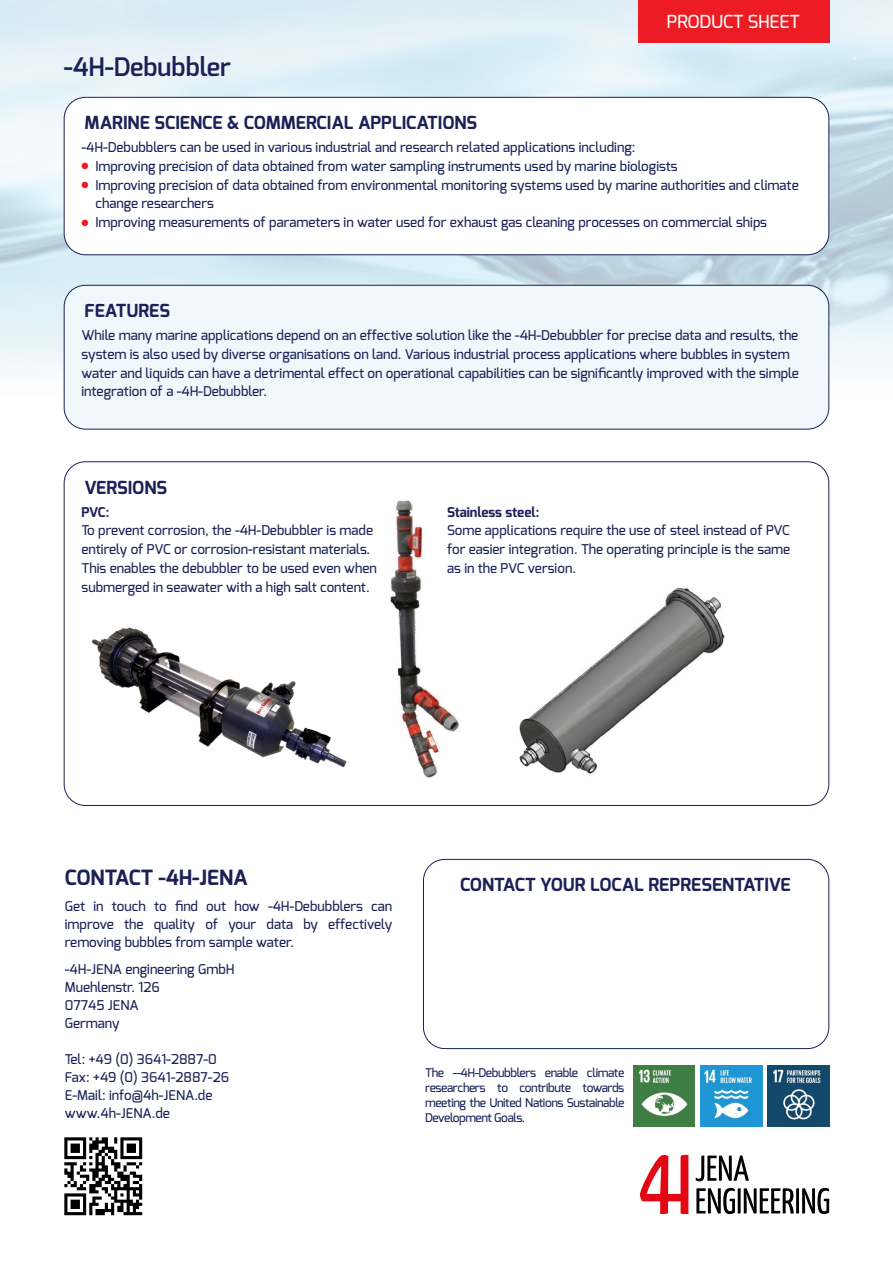
<style>
.page{position:relative;width:893px;height:1263px;background:#fff}
.page>*{position:absolute;margin:0;border:0;box-sizing:border-box;transform-origin:0 0}
.t1{font:600 25.5px "Exo";color:#1b2156}
.t2{font:700 21px "Exo";color:#1b2156}
.t3{font:700 18px "Exo";color:#1b2156}
.t4{font:500 18px "Exo";letter-spacing:-.01em;color:#fff}
.t5{font:500 13.5px/18.8px "Exo";color:#1b2156}
.t6{font:700 13.5px "Exo";color:#1b2156}
.t7{font:500 12px/15px "Exo";letter-spacing:-.035em;color:#1b2156;text-align:justify}
.s1{color:#ed1c24}
</style>
<div class="page">
<svg style="left:0;top:0;width:893px;height:527px"></svg>
<div style="left:64px;top:285px;width:765px;height:144px;background:#f0f8fb;border-radius:21px"></div>
<div style="left:64px;top:285px;width:765px;height:144px;border:1px solid #1b2156;border-radius:21px"></div>
<img style="left:64px;top:1137px;width:79px;height:79px">
<div style="left:64px;top:97px;width:765px;height:158px;background:#fff;border-radius:21px"></div>
<div style="left:64px;top:97px;width:765px;height:158px;border:1px solid #1b2156;border-radius:21px"></div>
<div style="left:64px;top:462px;width:765px;height:343px;background:#fff;border-radius:21px"></div>
<div style="left:638px;top:0;width:191px;height:43px;background:#ed1c24"></div>
<div style="left:423px;top:859px;width:406px;height:190px;border:1px solid #1b2156;border-radius:21px"></div>
<svg style="left:696px;top:1155px;width:53px;height:26px"></svg>
<svg style="left:696px;top:1188px;width:133px;height:26px"></svg>
<svg style="left:640px;top:1154px;width:48px;height:60px"></svg>
<img style="left:634px;top:1065px;width:61px;height:62px">
<img style="left:701px;top:1065px;width:61px;height:62px">
<img style="left:768px;top:1065px;width:61px;height:62px">
<img style="left:390px;top:500px;width:69px;height:278px">
<img style="left:91px;top:627px;width:256px;height:141px">
<img style="left:519px;top:588px;width:206px;height:186px">
<h1 class="t1" style="left:64px;top:50px;width:168px">-4H-Debubbler</h1>
<h3 class="t4" style="left:667px;top:10px;width:135px">PRODUCT SHEET</h3>
<h3 class="t3" style="left:85px;top:111px;width:394px">MARINE SCIENCE &amp; COMMERCIAL APPLICATIONS</h3>
<p class="t5" style="left:82px;top:138px;width:555px">-4H-Debubblers can be used in various industrial and research related applications including:</p>
<p class="t5" style="left:82px;top:157px;width:598px"><span class="s1">●</span> Improving precision of data obtained from water sampling instruments used by marine biologists</p>
<p class="t5" style="left:95px;top:175px;width:705px;text-indent:-14px"><span class="s1">●</span> Improving precision of data obtained from environmental monitoring systems used by marine authorities and climate change researchers</p>
<p class="t5" style="left:82px;top:213px;width:687px"><span class="s1">●</span> Improving measurements of parameters in water used for exhaust gas cleaning processes on commercial ships</p>
<h3 class="t3" style="left:85px;top:299px;width:87px">FEATURES</h3>
<p class="t5" style="left:82px;top:326px;width:719px">While many marine applications depend on an effective solution like the -4H-Debubbler for precise data and results, the system is also used by diverse organisations on land. Various industrial process applications where bubbles in system water and liquids can have a detrimental effect on operational capabilities can be significantly improved with the simple integration of a -4H-Debubbler.</p>
<h3 class="t3" style="left:85px;top:475px;width:84px">VERSIONS</h3>
<p class="t6" style="left:82px;top:503px;width:29px">PVC:</p>
<p class="t5" style="left:82px;top:521px;width:297px">To prevent corrosion, the -4H-Debubbler is made entirely of PVC or corrosion-resistant materials.<br>This enables the debubbler to be used even when submerged in seawater with a high salt content.</p>
<p class="t6" style="left:447px;top:503px;width:94px">Stainless steel:</p>
<p class="t5" style="left:447px;top:521px;width:345px;text-align:justify">Some applications require the use of steel instead of PVC for easier integration. The operating principle is the same as in the PVC version.</p>
<h2 class="t2" style="left:65px;top:864px;width:184px">CONTACT -4H-JENA</h2>
<p class="t5" style="left:65px;top:897px;width:329px;line-height:18px;text-align:justify">Get in touch to find out how -4H-Debubblers can improve the quality of your data by effectively removing bubbles from sample water.</p>
<p class="t5" style="left:65px;top:960px;width:171px;line-height:18px">-4H-JENA engineering GmbH<br>Muehlenstr. 126<br>07745 JENA<br>Germany</p>
<p class="t5" style="left:65px;top:1050px;width:166px;line-height:18px">Tel: +49 (0) 3641-2887-0<br>Fax: +49 (0) 3641-2887-26<br>E-Mail: info@4h-JENA.de www.4h-JENA.de</p>
<h3 class="t3" style="left:460px;top:873px;width:332px">CONTACT YOUR LOCAL REPRESENTATIVE</h3>
<p class="t7" style="left:425px;top:1065px;width:201px">The --4H-Debubblers enable climate researchers to contribute towards meeting the United Nations Sustainable Development Goals.</p>
</div>
